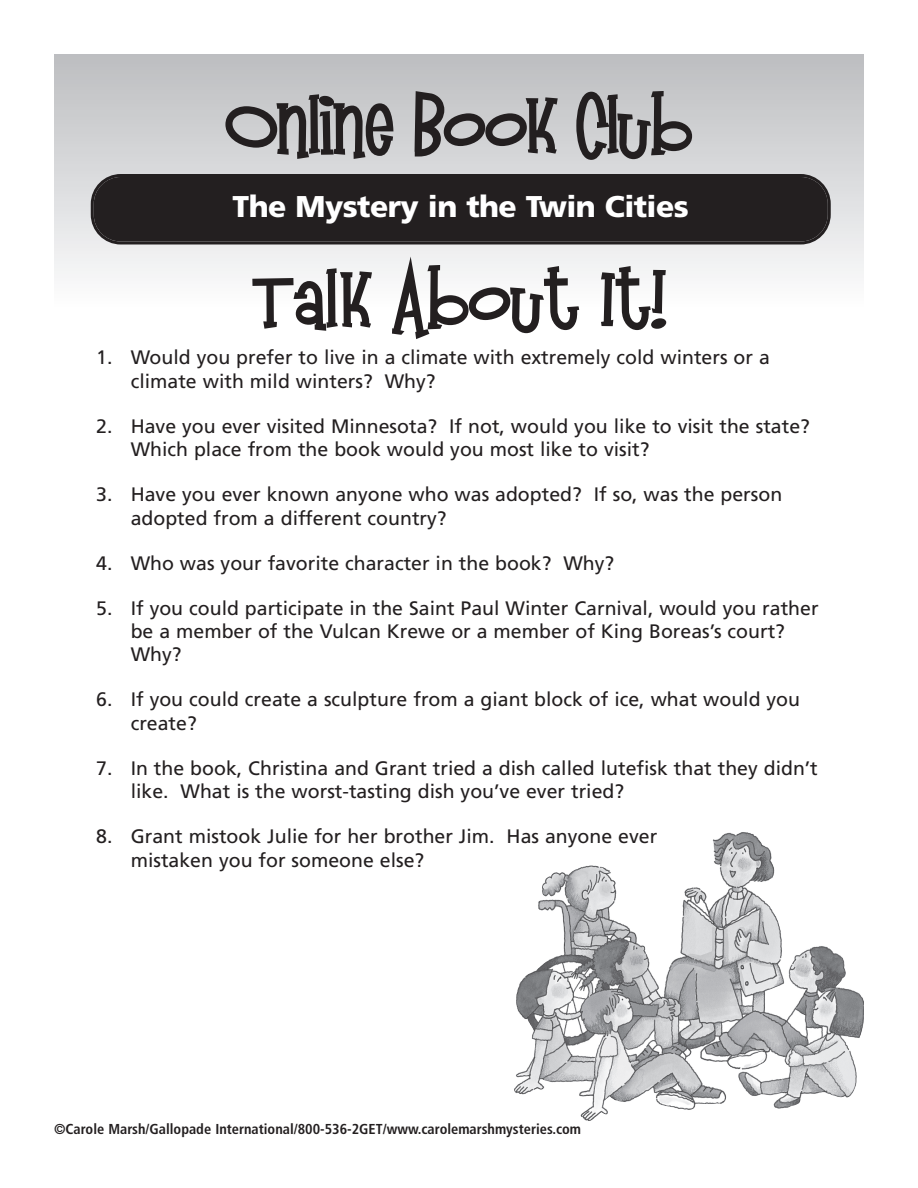
<style>
.page{position:relative;width:918px;height:1188px;background:#fff}
.page>*{position:absolute;margin:0;border:0;box-sizing:border-box;transform-origin:0 0}
.t1{font:72px "Mandingo";color:#231f20}
.t2{font:900 30px "Frutiger";letter-spacing:-.02em;color:#fff}
.t3{font:19.5px/23.4px "Frutiger";color:#231f20}
.t4{font:700 condensed 14.4px "Frutiger";color:#231f20}
</style>
<div class="page">
<div style="left:54px;top:54px;width:810px;height:252px;background:linear-gradient(to bottom,#bcbdc0,#fafafb)"></div>
<div style="left:91px;top:174px;width:740px;height:70px;background:#231f20"></div>
<img style="left:514px;top:832px;width:350px;height:260px">
<h1 class="t1" style="left:226px;top:86px;width:468px">Online Book Club</h1>
<h2 class="t2" style="left:233px;top:194px;width:458px">The Mystery in the Twin Cities</h2>
<h1 class="t1" style="left:252px;top:260px;width:415px">Talk About It!</h1>
<p class="t3" style="left:131px;top:348px;width:641px;text-indent:-34px">1. Would you prefer to live in a climate with extremely cold winters or a climate with mild winters? Why?</p>
<p class="t3" style="left:131px;top:416px;width:681px;text-indent:-34px">2. Have you ever visited Minnesota? If not, would you like to visit the state?<br>Which place from the book would you most like to visit?</p>
<p class="t3" style="left:131px;top:484px;width:653px;text-indent:-34px">3. Have you ever known anyone who was adopted? If so, was the person adopted from a different country?</p>
<p class="t3" style="left:96px;top:553px;width:520px">4. Who was your favorite character in the book? Why?</p>
<p class="t3" style="left:131px;top:598px;width:689px;text-indent:-34px">5. If you could participate in the Saint Paul Winter Carnival, would you rather be a member of the Vulcan Krewe or a member of King Boreas’s court?<br>Why?</p>
<p class="t3" style="left:131px;top:690px;width:671px;text-indent:-34px">6. If you could create a sculpture from a giant block of ice, what would you create?</p>
<p class="t3" style="left:131px;top:758px;width:688px;text-indent:-34px">7. In the book, Christina and Grant tried a dish called lutefisk that they didn’t like. What is the worst-tasting dish you’ve ever tried?</p>
<p class="t3" style="left:131px;top:826px;width:528px;text-indent:-34px">8. Grant mistook Julie for her brother Jim. Has anyone ever mistaken you for someone else?</p>
<p class="t4" style="left:54px;top:1123px;width:529px">©Carole Marsh/Gallopade International/800-536-2GET/www.carolemarshmysteries.com</p>
</div>
